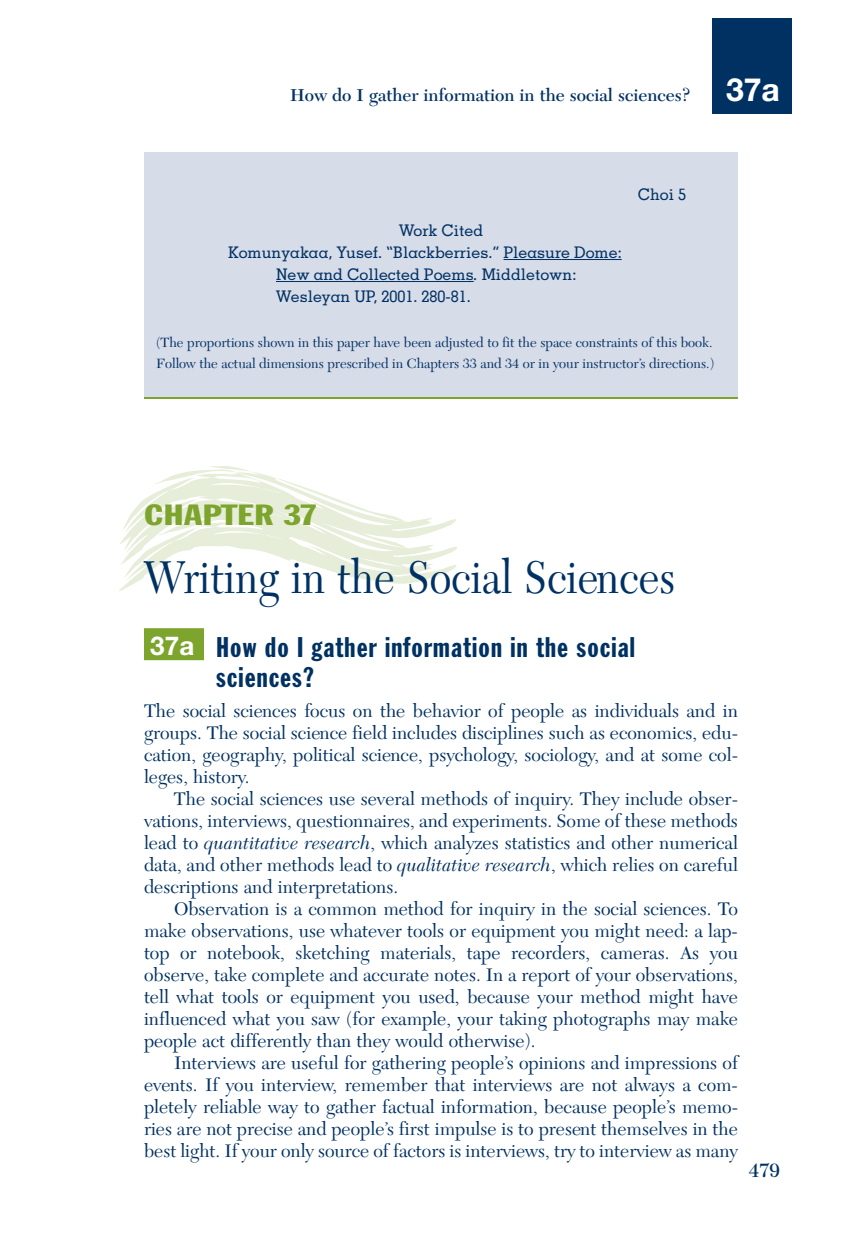
<style>
.page{position:relative;width:864px;height:1250px;background:#fff}
.page>*{position:absolute;margin:0;border:0;box-sizing:border-box;transform-origin:0 0}
.t1{font:48px "New Caledonia";color:#003163;scale:.9 1}
.t2{font:28.8px "Franklin Gothic Extra Cond";color:#7da52d;scale:1.67 1}
.t3{font:28px/30px "Franklin Gothic Extra Cond";letter-spacing:.04em;color:#003163;scale:1.1 1}
.t4{font:600 20px "New Caledonia";color:#003163}
.t5{font:19px/22px "New Caledonia";color:#003163;text-align:justify}
.t6{font:600 18px "New Caledonia";color:#003163}
.t7{font:500 16px "Memphis";color:#003163}
.t8{font:14px/21px "New Caledonia";color:#003163}
.s1{font-family:"Helvetica Neue";font-weight:700;font-size:32px;color:#fff}
.s2{font-family:"Memphis Medium Rev";font-weight:400}
.s3{font-style:italic}
.s4{font-family:"Helvetica Neue";font-weight:700;font-size:26px;color:#fff}
</style>
<div class="page">
<svg style="left:119px;top:18px;width:673px;height:643px"></svg>
<p class="t6" style="left:290px;top:87px;width:491px">How do I gather information in the social sciences? <span class="s1">37a</span></p>
<p class="t7" style="left:638px;top:188px;width:50px">Choi 5</p>
<p class="t7" style="left:399px;top:224px;width:86px">Work Cited</p>
<p class="t7" style="left:228px;top:246px;width:395px">Komunyakaa, Yusef. <span class="s2">“</span>Blackberries.” Pleasure Dome:</p>
<p class="t7" style="left:276px;top:268px;width:302px">New and Collected Poems<span class="s3">.</span> Middletown:</p>
<p class="t7" style="left:276px;top:290px;width:196px">Wesleyan UP, 2001. 280-81.</p>
<p class="t8" style="left:156px;top:333px;width:560px">(The proportions shown in this paper have been adjusted to fit the space constraints of this book.<br>Follow the actual dimensions prescribed in Chapters 33 and 34 or in your instructor’s directions.)</p>
<h2 class="t2" style="left:144px;top:504px;width:104px">CHAPTER 37</h2>
<h1 class="t1" style="left:144px;top:557px;width:592px">Writing in the Social Sciences</h1>
<h3 class="t3" style="left:216px;top:634px;width:382px;text-indent:-66px"><span class="s4">37a</span> How do I gather information in the social sciences?</h3>
<p class="t5" style="left:144px;top:701px;width:596px">The social sciences focus on the behavior of people as individuals and in groups. The social science field includes disciplines such as economics, edu&shy;cation, geography, political science, psychology, sociology, and at some col&shy;leges, history.</p>
<p class="t5" style="left:144px;top:789px;width:596px;text-indent:30px">The social sciences use several methods of inquiry. They include obser&shy;vations, interviews, questionnaires, and experiments. Some of these methods lead to <span class="s3">quantitative research</span>, which analyzes statistics and other numerical data, and other methods lead to <span class="s3">qualitative research</span>, which relies on careful descriptions and interpretations.</p>
<p class="t5" style="left:144px;top:899px;width:596px;text-indent:30px">Observation is a common method for inquiry in the social sciences. To make observations, use whatever tools or equipment you might need: a lap&shy;top or notebook, sketching materials, tape recorders, cameras. As you observe, take complete and accurate notes. In a report of your observations, tell what tools or equipment you used, because your method might have influenced what you saw (for example, your taking photographs may make people act differently than they would otherwise).</p>
<p class="t5" style="left:144px;top:1053px;width:595px;text-indent:30px">Interviews are useful for gathering people’s opinions and impressions of events. If you interview, remember that interviews are not always a com&shy;pletely reliable way to gather factual information, because people’s memo&shy;ries are not precise and people’s first impulse is to present themselves in the best light. If your only source of factors is interviews, try to interview as many</p>
<p class="t4" style="left:749px;top:1162px;width:33px">479</p>
</div>
